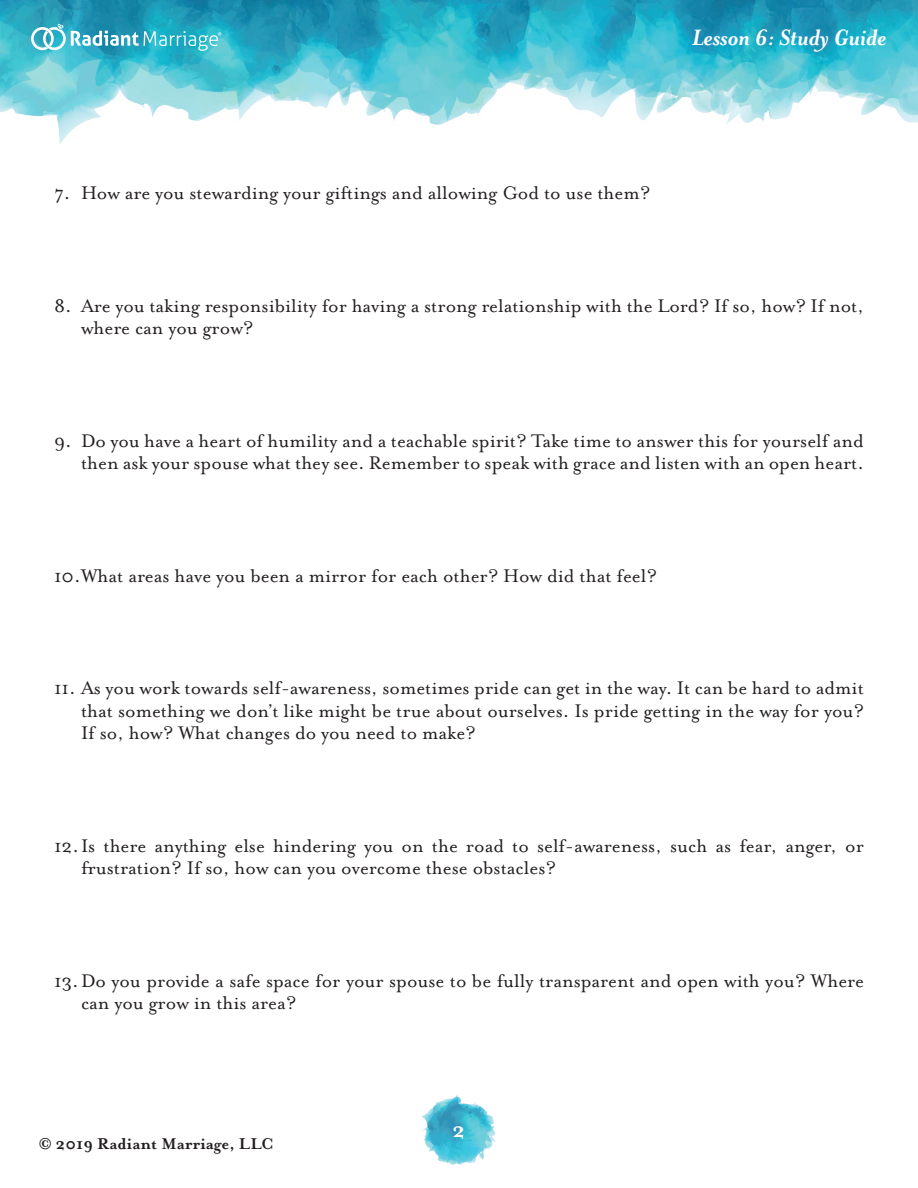
<style>
.page{position:relative;width:918px;height:1188px;background:#fff}
.page>*{position:absolute;margin:0;border:0;box-sizing:border-box;transform-origin:0 0}
.t1{font:italic 700 25.5px "Mrs Eaves OT";color:#fff}
.t2{font:700 24px "Mrs Eaves OT";color:#fff}
.t3{font:21px/22.5px "Mrs Eaves OT";color:#231f20}
.t4{font:700 18px "Mrs Eaves OT";color:#231f20}
.t5{font:9.9px "Myriad Pro";color:#fff}
</style>
<div class="page">
<img style="left:0;top:0;width:918px;height:144px">
<img style="left:421px;top:1095px;width:74px;height:70px">
<svg style="left:31px;top:24px;width:187px;height:27px;background:#51b8cc"></svg>
<p class="t5" style="left:218px;top:29px;width:6px">®</p>
<p class="t1" style="left:692px;top:24px;width:196px">Lesson 6: Study Guide</p>
<p class="t3" style="left:54px;top:182px;width:598px">7. How are you stewarding your giftings and allowing God to use them?</p>
<p class="t3" style="left:81px;top:294px;width:785px;text-indent:-27px">8. Are you taking responsibility for having a strong relationship with the Lord? If so, how? If not, where can you grow?</p>
<p class="t3" style="left:54px;top:429px;width:812px;text-align:right">9. Do you have a heart of humility and a teachable spirit? Take time to answer this for yourself and then ask your spouse what they see. Remember to speak with grace and listen with an open heart.</p>
<p class="t3" style="left:54px;top:564px;width:604px">10.What areas have you been a mirror for each other? How did that feel?</p>
<p class="t3" style="left:81px;top:677px;width:785px;text-align:justify;text-indent:-27px">11. As you work towards self-awareness, sometimes pride can get in the way. It can be hard to admit that something we don’t like might be true about ourselves. Is pride getting in the way for you?<br>If so, how? What changes do you need to make?</p>
<p class="t3" style="left:81px;top:834px;width:785px;text-indent:-27px">12.Is there anything else hindering you on the road to self-awareness, such as fear, anger, or frustration? If so, how can you overcome these obstacles?</p>
<p class="t3" style="left:81px;top:969px;width:784px;text-indent:-27px">13.Do you provide a safe space for your spouse to be fully transparent and open with you? Where can you grow in this area?</p>
<p class="t4" style="left:39px;top:1134px;width:236px">© 2019 Radiant Marriage, LLC</p>
<p class="t2" style="left:452px;top:1117px;width:15px">2</p>
</div>
